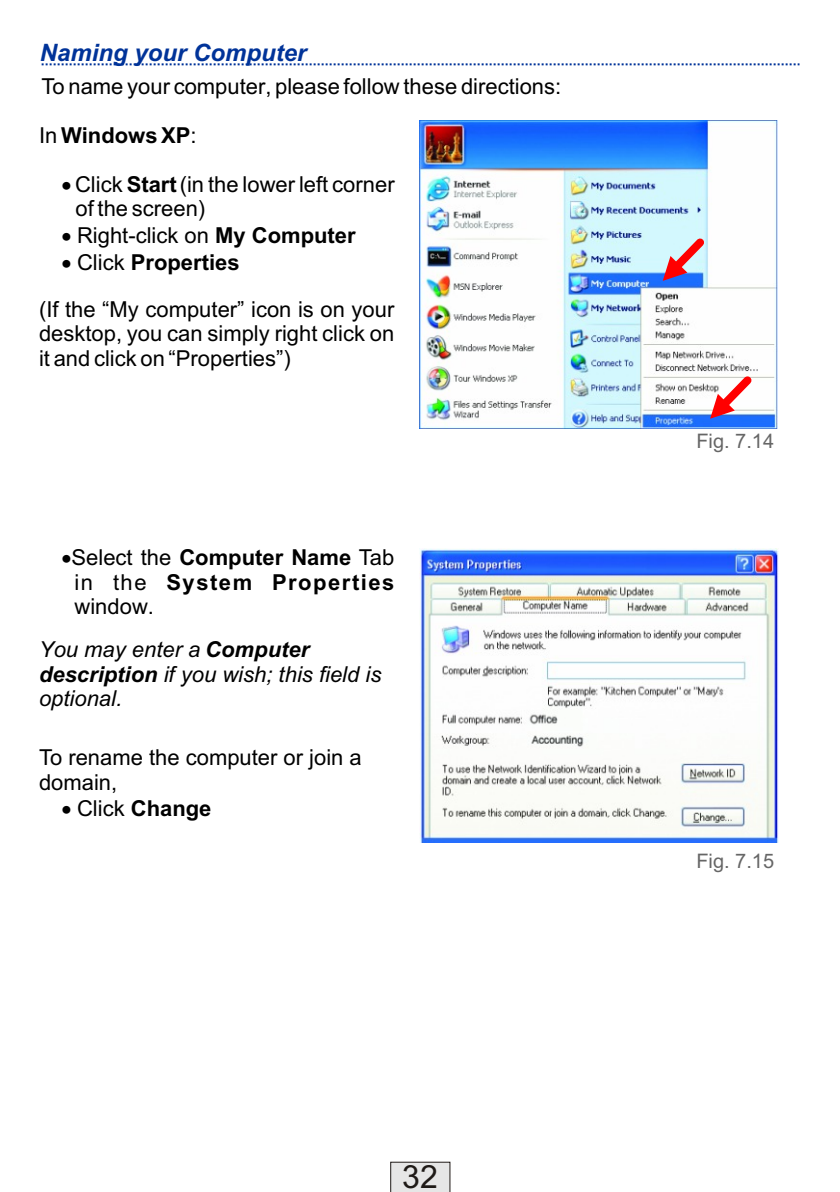
<style>
.page{position:relative;width:840px;height:1192px;background:#fff}
.page>*{position:absolute;margin:0;border:0;box-sizing:border-box;transform-origin:0 0}
.t1{font:32px "Arial";color:#1f1a17}
.t2{font:italic 700 24px "Arial";color:#039}
.t3{font:22px/24.6px "Arial";color:#000}
.t4{font:700 22px/24.6px "Arial";letter-spacing:.07em;color:#000;text-align:justify}
.t5{font:italic 22px/24.6px "Arial";color:#000}
.t6{font:700 22px "Arial";color:#000}
.t7{font:20px "Arial";color:#666}
.s1{font-weight:400}
.s2{font-weight:700}
</style>
<div class="page">
<svg style="left:42px;top:63px;width:758px;height:2px"></svg>
<img style="left:419px;top:120px;width:359px;height:308px">
<svg style="left:662px;top:231px;width:49px;height:51px;background:#c8b1c5"></svg>
<svg style="left:709px;top:369px;width:50px;height:51px"></svg>
<img style="left:420px;top:549px;width:359px;height:294px">
<svg style="left:390px;top:1162px;width:60px;height:30px;background:#dcdcdb"></svg>
<p class="t2" style="left:40px;top:44px;width:268px">Naming your Computer</p>
<p class="t3" style="left:42px;top:76px;width:521px">To name your computer, please follow these directions:</p>
<p class="t6" style="left:39px;top:127px;width:159px"><span class="s1">In</span> Windows XP<span class="s1">:</span></p>
<p class="t3" style="left:76px;top:173px;width:321px;text-indent:-14px">• Click <span class="s2">Start</span> (in the lower left corner of the screen)</p>
<p class="t3" style="left:61px;top:225px;width:296px">• Right-click on <span class="s2">My Computer</span></p>
<p class="t3" style="left:39px;top:241px;width:357px;line-height:46.8px;text-indent:22px">• Click <span class="s2">Properties<br></span>(If the “My computer” icon is on your</p>
<p class="t3" style="left:39px;top:323px;width:357px">desktop, you can simply right click on it and click on “Properties”)</p>
<p class="t4" style="left:75px;top:547px;width:321px;text-indent:-13px">•<span class="s1">Select the</span> Computer Name <span class="s1">Tab in the</span> System Properties <span class="s1">window.</span></p>
<p class="t5" style="left:39px;top:639px;width:344px">You may enter a <span class="s2">Computer description</span> if you wish; this field is optional.</p>
<p class="t3" style="left:39px;top:747px;width:324px">To rename the computer or join a domain,</p>
<p class="t4" style="left:61px;top:798px;width:152px">• <span class="s1">Click</span> Change</p>
<h1 class="t1" style="left:402px;top:1165px;width:37px">32</h1>
<p class="t7" style="left:696px;top:434px;width:79px">Fig. 7.14</p>
<p class="t7" style="left:696px;top:854px;width:79px">Fig. 7.15</p>
</div>
